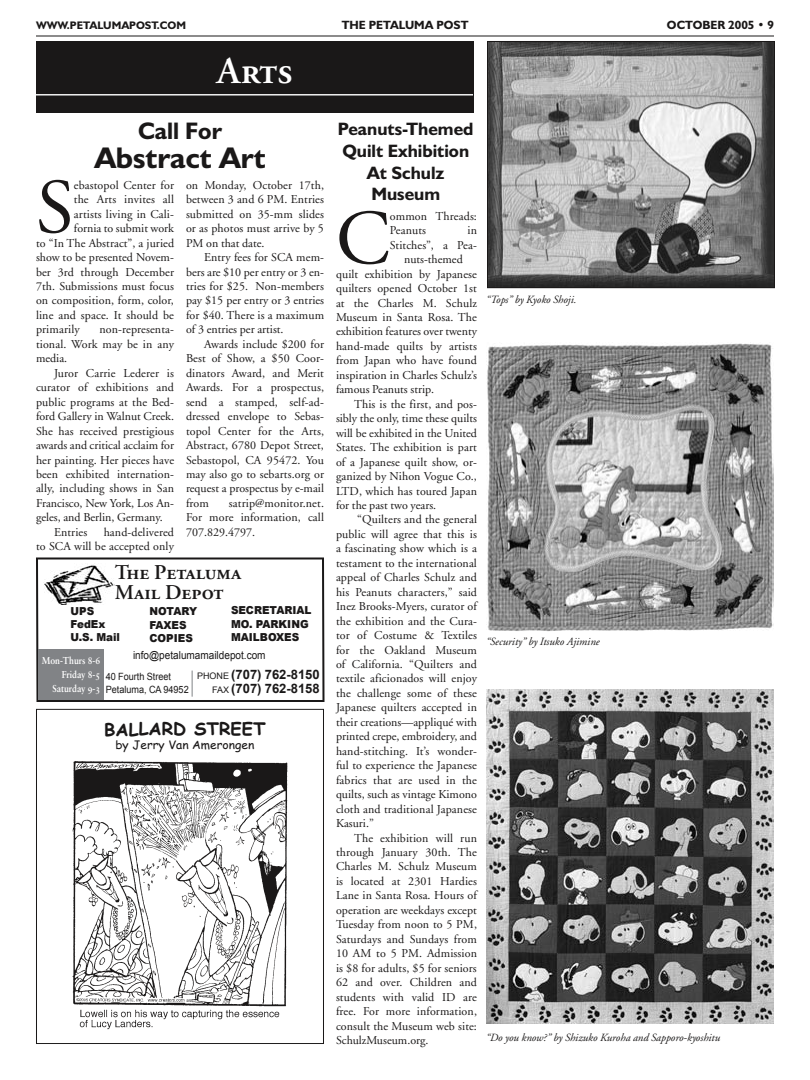
<style>
.page{position:relative;width:810px;height:1080px;background:#fff}
.page>*{position:absolute;margin:0;border:0;box-sizing:border-box;transform-origin:0 0}
.BODY_TEXT_PARAGRAGPH_4{font:77.4px "Adobe Garamond";color:#1a1818}
.t1{font:38px "Adobe Garamond Semibold SC";color:#fff}
._1_Main_headline{font:700 30px "Humanist 521 BT";color:#1a1818}
._1_Main_headline-2{font:700 24px "Humanist 521 BT";color:#1a1818}
.t2{font:21px "Adobe Garamond Semibold SC";color:#1a1818}
._1_Main_headline-3{font:700 18px/21.7px "Humanist 521 BT";color:#1a1818;text-align:center}
.t3{font:700 17.3px "Comic Sans MS";letter-spacing:-.005em;color:#1a1818;scale:1.04 1}
.t4{font:700 13px "Arial";color:#1a1818}
.Body_Text{font:12px/14.5px "Adobe Garamond";letter-spacing:.01em;color:#1a1818;text-align:justify}
.BODY_TEXT_PARAGRAGPH_4-2{font:12px/14.5px "Adobe Garamond";letter-spacing:.01em;color:#1a1818}
.t5{font:700 12px "Humanist 521 BT";color:#1a1818}
.t6{font:11.5px "Comic Sans MS";letter-spacing:-.005em;color:#1a1818;scale:1.04 1}
.Caption_NEW{font:italic 11px "Adobe Garamond";color:#1a1818}
.t7{font:900 11px "Arial";color:#1a1818;scale:.95 1}
.t8{font:11px "Arial";color:#1a1818;scale:.91 1}
.t9{font:700 11px "Humanist 521 BT";color:#1a1818}
.t10{font:10px "Sabon Bold Os F";color:#fff;scale:.87 1}
.t11{font:10px "Arial";color:#1a1818;scale:.91 1}
.s1{font-weight:400;font-size:9px}
</style>
<div class="page">
<hr style="left:36px;top:36px;width:738px;height:1px;background:#1a1818">
<div style="left:36px;top:41px;width:438px;height:72px;background:#1a1818"></div>
<hr style="left:36px;top:94px;width:437px;height:1px;background:#fff">
<img style="left:72px;top:761px;width:216px;height:269px">
<img style="left:489px;top:43px;width:284px;height:243px">
<div style="left:487px;top:41px;width:288px;height:247px;border:1px solid #1a1818"></div>
<img style="left:487px;top:343px;width:287px;height:288px">
<img style="left:486px;top:689px;width:288px;height:335px">
<svg style="left:36px;top:557px;width:289px;height:145px"></svg>
<div style="left:38px;top:649px;width:66px;height:51px;background:#818386"></div>
<img style="left:43px;top:564px;width:71px;height:41px">
<svg style="left:192px;top:671px;width:1px;height:26px"></svg>
<div style="left:36px;top:709px;width:288px;height:335px;border:1px solid #1a1818"></div>
<p class="t9" style="left:36px;top:18px;width:152px">WWW.PETALUMAPOST.COM</p>
<p class="t5" style="left:342px;top:18px;width:128px">THE PETALUMA POST</p>
<p class="t5" style="left:667px;top:18px;width:109px">OCTOBER 2005 • 9</p>
<p class="t1" style="left:217px;top:50px;width:78px">Arts</p>
<p class="_1_Main_headline-2" style="left:138px;top:116px;width:85px">Call For</p>
<p class="_1_Main_headline" style="left:94px;top:139px;width:173px">Abstract Art</p>
<p class="Body_Text" style="left:186px;top:178px;width:140px">on Monday, October 17th, between 3 and 6 PM. Entries submitted on 35-mm slides or as photos must arrive by 5<br>PM on that date.</p>
<p class="Body_Text" style="left:186px;top:250px;width:140px;text-indent:18px">Entry fees for SCA mem&shy;bers are $10 per entry or 3 en&shy;tries for $25. Non-members pay $15 per entry or 3 entries for $40. There is a maximum of 3 entries per artist.</p>
<p class="Body_Text" style="left:186px;top:337px;width:140px;text-indent:18px">Awards include $200 for Best of Show, a $50 Coor&shy;dinators Award, and Merit Awards. For a prospectus, send a stamped, self-ad&shy;dressed envelope to Sebas&shy;topol Center for the Arts, Abstract, 6780 Depot Street, Sebastopol, CA 95472. You may also go to sebarts.org or request a prospectus by e-mail from</p>
<p class="BODY_TEXT_PARAGRAGPH_4" style="left:36px;top:166px;width:39px">S</p>
<p class="BODY_TEXT_PARAGRAGPH_4-2" style="left:74px;top:178px;width:102px">ebastopol Center for</p>
<p class="BODY_TEXT_PARAGRAGPH_4-2" style="left:74px;top:192px;width:102px">the Arts invites all</p>
<p class="BODY_TEXT_PARAGRAGPH_4-2" style="left:74px;top:207px;width:102px">artists living in Cali-</p>
<p class="BODY_TEXT_PARAGRAGPH_4-2" style="left:74px;top:221px;width:102px">fornia to submit work</p>
<p class="BODY_TEXT_PARAGRAGPH_4-2" style="left:36px;top:236px;width:140px">to “In The Abstract”, a juried</p>
<p class="BODY_TEXT_PARAGRAGPH_4-2" style="left:36px;top:250px;width:140px">show to be presented Novem-</p>
<p class="BODY_TEXT_PARAGRAGPH_4-2" style="left:36px;top:265px;width:139px">ber 3rd through December</p>
<p class="BODY_TEXT_PARAGRAGPH_4-2" style="left:36px;top:279px;width:139px">7th. Submissions must focus</p>
<p class="BODY_TEXT_PARAGRAGPH_4-2" style="left:36px;top:294px;width:139px">on composition, form, color,</p>
<p class="BODY_TEXT_PARAGRAGPH_4-2" style="left:36px;top:308px;width:140px">line and space. It should be</p>
<p class="BODY_TEXT_PARAGRAGPH_4-2" style="left:36px;top:323px;width:45px">primarily</p>
<p class="BODY_TEXT_PARAGRAGPH_4-2" style="left:36px;top:323px;width:140px;text-align:justify;text-indent:63px">non-representa&shy;tional. Work may be in any media.</p>
<p class="Body_Text" style="left:36px;top:366px;width:140px;text-indent:18px">Juror Carrie Lederer is curator of exhibitions and public programs at the Bed&shy;ford Gallery in Walnut Creek.<br>She has received prestigious awards and critical acclaim for her painting. Her pieces have been exhibited internation&shy;ally, including shows in San Francisco, New York, Los An&shy;geles, and Berlin, Germany.</p>
<p class="Body_Text" style="left:54px;top:525px;width:35px">Entries</p>
<p class="Body_Text" style="left:186px;top:496px;width:140px;text-indent:43px">satrip@monitor.net.<br>For more information, call 707.829.4797.</p>
<p class="Body_Text" style="left:36px;top:525px;width:140px;text-align:right">hand-delivered<br>to SCA will be accepted only</p>
<p class="t2" style="left:115px;top:561px;width:128px">The Petaluma</p>
<p class="t2" style="left:115px;top:581px;width:110px">Mail Depot</p>
<p class="t7" style="left:231px;top:604px;width:86px">SECRETARIAL</p>
<p class="t7" style="left:231px;top:618px;width:83px">MO. PARKING</p>
<p class="t7" style="left:231px;top:631px;width:73px">MAILBOXES</p>
<p class="t7" style="left:71px;top:605px;width:26px">UPS</p>
<p class="t7" style="left:71px;top:618px;width:38px">FedEx</p>
<p class="t7" style="left:71px;top:631px;width:54px">U.S. Mail</p>
<p class="t11" style="left:106px;top:671px;width:73px">40 Fourth Street</p>
<p class="t11" style="left:106px;top:684px;width:93px">Petaluma, CA 94952</p>
<p class="t7" style="left:150px;top:605px;width:52px">NOTARY</p>
<p class="t7" style="left:150px;top:619px;width:41px">FAXES</p>
<p class="t7" style="left:150px;top:632px;width:47px">COPIES</p>
<p class="t8" style="left:133px;top:648px;width:147px">info@petalumamaildepot.com</p>
<p class="t10" style="left:42px;top:655px;width:69px">Mon-Thurs 8-6</p>
<p class="t10" style="left:62px;top:669px;width:46px">Friday 8-5</p>
<p class="t10" style="left:53px;top:683px;width:56px">Saturday 9-3</p>
<p class="t4" style="left:197px;top:667px;width:124px"><span class="s1">PHONE</span> (707) 762-8150</p>
<p class="t4" style="left:212px;top:681px;width:109px"><span class="s1">FAX</span> (707) 762-8158</p>
<p class="t3" style="left:104px;top:716px;width:157px">BALLARD STREET</p>
<p class="t6" style="left:116px;top:737px;width:135px">by Jerry Van Amerongen</p>
<p class="_1_Main_headline-3" style="left:338px;top:118px;width:137px">Peanuts-Themed<br>Quilt Exhibition<br>At Schulz</p>
<p class="_1_Main_headline-3" style="left:371px;top:183px;width:70px">Museum</p>
<p class="BODY_TEXT_PARAGRAGPH_4" style="left:336px;top:197px;width:55px">C</p>
<p class="BODY_TEXT_PARAGRAGPH_4-2" style="left:390px;top:209px;width:89px">ommon Threads:<br>Peanuts</p>
<p class="BODY_TEXT_PARAGRAGPH_4-2" style="left:467px;top:223px;width:11px">in</p>
<p class="BODY_TEXT_PARAGRAGPH_4-2" style="left:390px;top:238px;width:89px">Stitches”, a Pea-</p>
<p class="BODY_TEXT_PARAGRAGPH_4-2" style="left:404px;top:252px;width:60px">nuts-themed</p>
<p class="BODY_TEXT_PARAGRAGPH_4-2" style="left:336px;top:267px;width:143px">quilt exhibition by Japanese</p>
<p class="BODY_TEXT_PARAGRAGPH_4-2" style="left:336px;top:281px;width:143px">quilters opened October 1st</p>
<p class="BODY_TEXT_PARAGRAGPH_4-2" style="left:336px;top:296px;width:143px">at the Charles M. Schulz</p>
<p class="BODY_TEXT_PARAGRAGPH_4-2" style="left:336px;top:310px;width:143px">Museum in Santa Rosa. The</p>
<p class="BODY_TEXT_PARAGRAGPH_4-2" style="left:336px;top:325px;width:142px">exhibition features over twenty</p>
<p class="BODY_TEXT_PARAGRAGPH_4-2" style="left:336px;top:339px;width:143px">hand-made quilts by artists</p>
<p class="BODY_TEXT_PARAGRAGPH_4-2" style="left:336px;top:354px;width:142px">from Japan who have found</p>
<p class="BODY_TEXT_PARAGRAGPH_4-2" style="left:336px;top:368px;width:143px">inspiration in Charles Schulz’s</p>
<p class="BODY_TEXT_PARAGRAGPH_4-2" style="left:336px;top:383px;width:100px">famous Peanuts strip.</p>
<p class="Body_Text" style="left:336px;top:397px;width:143px;text-indent:18px">This is the first, and pos&shy;sibly the only, time these quilts will be exhibited in the United States. The exhibition is part of a Japanese quilt show, or&shy;ganized by Nihon Vogue Co., LTD, which has toured Japan for the past two years.</p>
<p class="Body_Text" style="left:336px;top:513px;width:143px;text-indent:21px">“Quilters and the general public will agree that this is a fascinating show which is a testament to the international appeal of Charles Schulz and his Peanuts characters,” said Inez Brooks-Myers, curator of the exhibition and the Cura&shy;tor of Costume &amp; Textiles for the Oakland Museum of California. “Quilters and textile aficionados will enjoy the challenge some of these Japanese quilters accepted in their creations—appliqué with printed crepe, embroidery, and hand-stitching. It’s wonder&shy;ful to experience the Japanese fabrics that are used in the quilts, such as vintage Kimono cloth and traditional Japanese Kasuri.”</p>
<p class="Body_Text" style="left:336px;top:831px;width:143px;text-indent:18px">The exhibition will run through January 30th. The Charles M. Schulz Museum is located at 2301 Hardies Lane in Santa Rosa. Hours of operation are weekdays except Tuesday from noon to 5 PM, Saturdays and Sundays from 10 AM to 5 PM. Admission is $8 for adults, $5 for seniors 62 and over. Children and students with valid ID are free. For more information, consult the Museum web site:<br>SchulzMuseum.org.</p>
<p class="Caption_NEW" style="left:486px;top:293px;width:92px">“Tops” by Kyoko Shoji.</p>
<p class="Caption_NEW" style="left:486px;top:636px;width:115px">“Security” by Itsuko Ajimine</p>
<p class="Caption_NEW" style="left:486px;top:1031px;width:236px">“Do you know?” by Shizuko Kuroha and Sapporo-kyoshitu</p>
</div>
